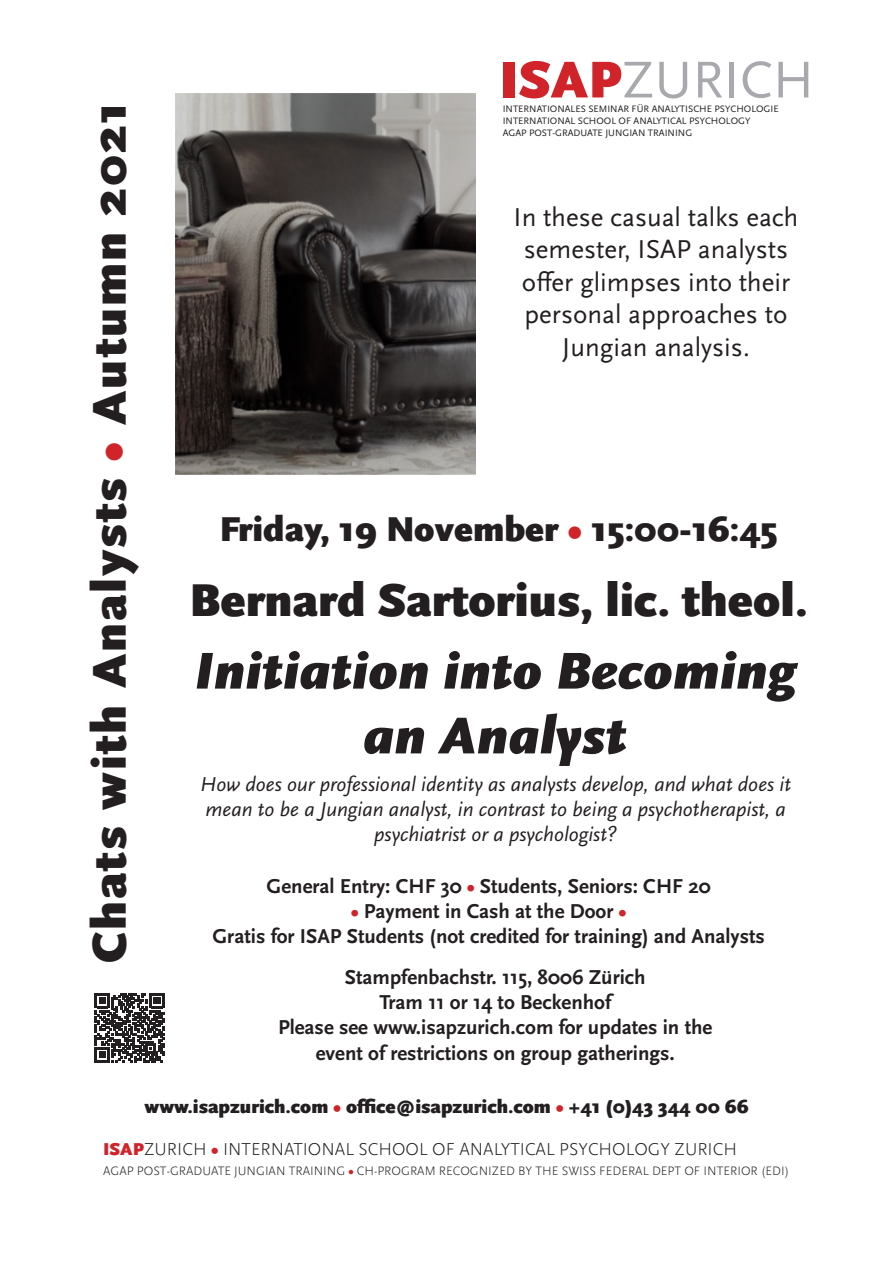
<style>
.page{position:relative;width:893px;height:1263px;background:#fff}
.page>*{position:absolute;margin:0;border:0;box-sizing:border-box;transform-origin:0 0}
.t1{font:italic 900 54px/64.8px "Scala Sans OT";color:#231f20;text-align:center}
.t2{font:54px "Scala Sans OT";color:#a8a9ad}
.t3{font:900 49.5px "Scala Sans OT";letter-spacing:.04em;color:#231f20}
.t4{font:900 48px "Scala Sans OT";color:#231f20}
.t5{font:900 36px "Scala Sans OT";color:#231f20}
.t6{font:27px/32.4px "Scala Sans OT";color:#231f20;text-align:center}
.t7{font:700 21px "Scala Sans OT";color:#231f20}
.t8{font:italic 21px/25.2px "Scala Sans OT";color:#231f20;text-align:center}
.t9{font:900 19.5px "Scala Sans OT";color:#231f20}
.t10{font:300 18px "Scala Sans OT";color:#231f20}
.t11{font:300 12.75px "Scala Sans OT";color:#231f20}
.t12{font:9.75px "Scala Sans OT";color:#231f20}
.s1{color:#d1232a}
.s2{font-weight:900;color:#d1232a}
</style>
<div class="page">
<svg style="left:95px;top:993px;width:69px;height:69px"></svg>
<img style="left:176px;top:93px;width:299px;height:381px">
<p class="t3" style="left:81px;top:962px;width:863px;rotate:-90deg">Chats with Analysts <span class="s1">•</span> Autumn 2021</p>
<p class="t2" style="left:499px;top:51px;width:317px"><span class="s2">ISAP</span>ZURICH</p>
<p class="t12" style="left:503px;top:104px;width:277px">INTERNATIONALES SEMINAR FÜR ANALYTISCHE PSYCHOLOGIE</p>
<p class="t12" style="left:503px;top:116px;width:249px">INTERNATIONAL SCHOOL OF ANALYTICAL PSYCHOLOGY</p>
<p class="t12" style="left:503px;top:127px;width:191px">AGAP POST-GRADUATE JUNGIAN TRAINING</p>
<p class="t6" style="left:514px;top:202px;width:286px">In these casual talks each semester, ISAP analysts offer glimpses into their personal approaches to<br>Jungian analysis.</p>
<p class="t5" style="left:219px;top:509px;width:560px">Friday, 19 November <span class="s1">•</span> 15:00-16:45</p>
<p class="t4" style="left:189px;top:572px;width:620px">Bernard Sartorius, lic. theol.</p>
<p class="t1" style="left:194px;top:639px;width:603px">Initiation into Becoming an Analyst</p>
<p class="t8" style="left:200px;top:772px;width:592px">How does our professional identity as analysts develop, and what does it mean to be a Jungian analyst, in contrast to being a psychotherapist, a psychiatrist or a psychologist?</p>
<p class="t7" style="left:267px;top:874px;width:446px">General Entry: CHF 30 <span class="s1">•</span> Students, Seniors: CHF 20</p>
<p class="t7" style="left:351px;top:899px;width:276px"><span class="s1">•</span> Payment in Cash at the Door <span class="s1">•</span></p>
<p class="t7" style="left:212px;top:924px;width:554px">Gratis for ISAP Students (not credited for training) and Analysts</p>
<p class="t7" style="left:345px;top:965px;width:302px">Stampfenbachstr. 115, 8006 Zürich</p>
<p class="t7" style="left:379px;top:990px;width:233px">Tram 11 or 14 to Beckenhof</p>
<p class="t7" style="left:278px;top:1016px;width:436px">Please see www.isapzurich.com for updates in the</p>
<p class="t7" style="left:316px;top:1041px;width:361px">event of restrictions on group gatherings.</p>
<p class="t9" style="left:145px;top:1095px;width:605px">www.isapzurich.com <span class="s1">•</span> office@isapzurich.com <span class="s1">•</span> +41 (0)43 344 00 66</p>
<p class="t10" style="left:103px;top:1139px;width:635px"><span class="s2">ISAP</span>ZURICH <span class="s2">•</span> INTERNATIONAL SCHOOL OF ANALYTICAL PSYCHOLOGY ZURICH</p>
<p class="t11" style="left:103px;top:1164px;width:688px">AGAP POST-GRADUATE JUNGIAN TRAINING <span class="s2">•</span> CH-PROGRAM RECOGNIZED BY THE SWISS FEDERAL DEPT OF INTERIOR (EDI)</p>
</div>
